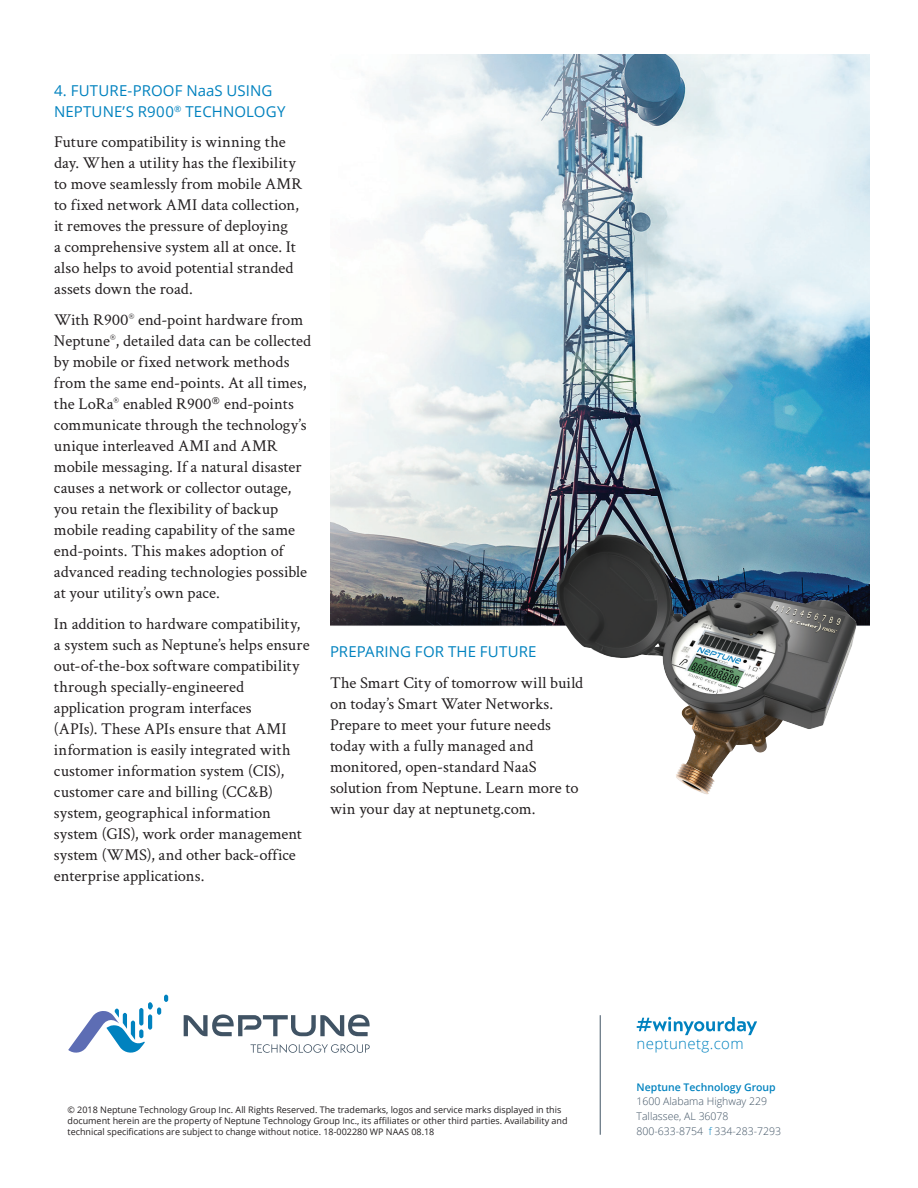
<style>
.page{position:relative;width:918px;height:1188px;background:#fff}
.page>*{position:absolute;margin:0;border:0;box-sizing:border-box;transform-origin:0 0}
.t1{font:16.5px/21px "Crimson Text";color:#231f20}
.t2{font:15px/21px "Open Sans";letter-spacing:.01em;color:#0082bf}
.t3{font:300 15px "Open Sans";letter-spacing:.025em;color:#0082bf}
.t4{font:300 10.5px/14.7px "Open Sans";color:#405364}
.t5{font:600 10.5px "Open Sans";color:#0082bf}
.t6{font:9px/10.8px "Open Sans";color:#231f20}
.s1{color:#0082bf}
</style>
<div class="page">
<hr style="left:600px;top:1015px;width:1px;height:120px;background:#405364">
<svg style="left:251px;top:1044px;width:119px;height:9px"></svg>
<svg style="left:184px;top:1014px;width:186px;height:22px"></svg>
<svg style="left:68px;top:995px;width:100px;height:58px"></svg>
<svg style="left:637px;top:1017px;width:120px;height:18px"></svg>
<img style="left:330px;top:54px;width:539px;height:572px">
<img style="left:550px;top:531px;width:314px;height:264px">
<p class="t2" style="left:54px;top:79px;width:233px">4. FUTURE-PROOF NaaS USING<br>NEPTUNE’S R900<sup>®</sup> TECHNOLOGY</p>
<p class="t1" style="left:54px;top:131px;width:249px">Future compatibility is winning the day. When a utility has the flexibility to move seamlessly from mobile AMR to fixed network AMI data collection, it removes the pressure of deploying<br>a comprehensive system all at once. It also helps to avoid potential stranded assets down the road.</p>
<p class="t1" style="left:54px;top:309px;width:259px">With R900<sup>®</sup> end-point hardware from Neptune<sup>®</sup>, detailed data can be collected by mobile or fixed network methods from the same end-points. At all times, the LoRa<sup>®</sup> enabled R900<sup>®</sup> end-points communicate through the technology’s unique interleaved AMI and AMR mobile messaging. If a natural disaster causes a network or collector outage, you retain the flexibility of backup mobile reading capability of the same end-points. This makes adoption of advanced reading technologies possible at your utility’s own pace.</p>
<p class="t1" style="left:54px;top:613px;width:257px">In addition to hardware compatibility, a system such as Neptune’s helps ensure out-of-the-box software compatibility through specially-engineered application program interfaces<br>(APIs). These APIs ensure that AMI information is easily integrated with customer information system (CIS), customer care and billing (CC&amp;B) system, geographical information system (GIS), work order management system (WMS), and other back-office enterprise applications.</p>
<p class="t2" style="left:330px;top:641px;width:208px">PREPARING FOR THE FUTURE</p>
<p class="t1" style="left:330px;top:672px;width:255px">The Smart City of tomorrow will build on today’s Smart Water Networks.<br>Prepare to meet your future needs today with a fully managed and monitored, open-standard NaaS solution from Neptune. Learn more to win your day at neptunetg.com.</p>
<p class="t6" style="left:68px;top:1104px;width:502px">© 2018 Neptune Technology Group Inc. All Rights Reserved. The trademarks, logos and service marks displayed in this document herein are the property of Neptune Technology Group Inc., its affiliates or other third parties. Availability and technical specifications are subject to change without notice. 18-002280 WP NAAS 08.18</p>
<p class="t3" style="left:637px;top:1033px;width:109px">neptunetg.com</p>
<p class="t5" style="left:637px;top:1080px;width:141px">Neptune Technology Group</p>
<p class="t4" style="left:637px;top:1094px;width:146px">1600 Alabama Highway 229<br>Tallassee, AL 36078<br>800-633-8754 <span class="s1">f</span> 334-283-7293</p>
</div>
